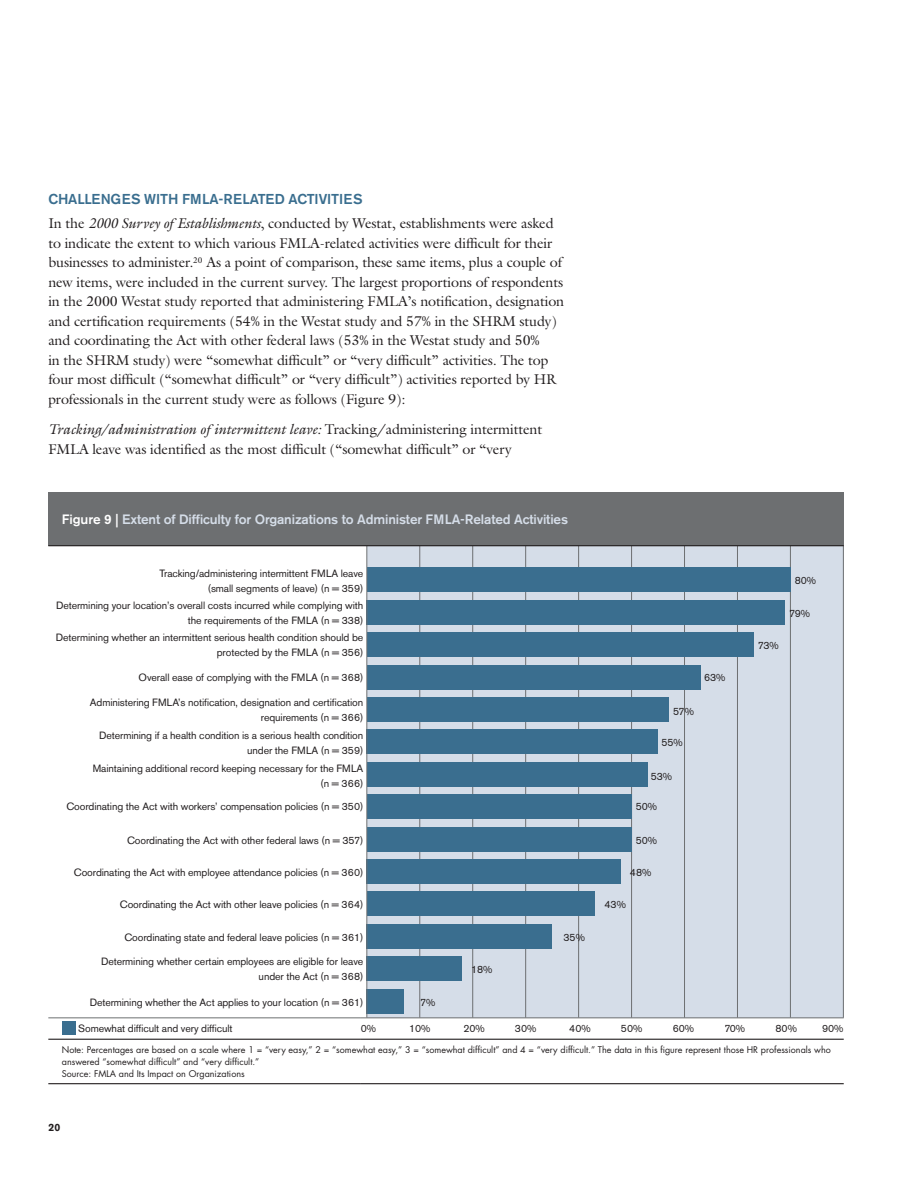
<style>
.page{position:relative;width:918px;height:1188px;background:#fff}
.page>*{position:absolute;margin:0;border:0;box-sizing:border-box;transform-origin:0 0}
.t1{font:14.25px/19.5px "Galliard";letter-spacing:-.01em;color:#231f20}
.t2{font:500 14.25px "Akzidenz Grotesk BE";letter-spacing:-.01em;color:#3a6e8f}
.t3{font:500 13.5px "Akzidenz Grotesk BE";letter-spacing:-.01em;color:#d5dde8}
.t4{font:10.5px/15px "Akzidenz Grotesk BE";letter-spacing:-.01em;color:#231f20;text-align:right}
.t5{font:700 10.5px "Akzidenz Grotesk BE";color:#231f20}
.t6{font:9px/12px "Futura";color:#231f20}
.s1{font-style:italic}
.s2{color:#fff}
</style>
<div class="page">
<div style="left:367px;top:521px;width:476px;height:497px;background:#d5dde8"></div>
<hr style="left:419px;top:537px;width:1px;height:481px;background:#6d6f71">
<hr style="left:472px;top:537px;width:1px;height:481px;background:#6d6f71">
<hr style="left:525px;top:537px;width:1px;height:481px;background:#6d6f71">
<hr style="left:578px;top:537px;width:1px;height:481px;background:#6d6f71">
<hr style="left:631px;top:537px;width:1px;height:481px;background:#6d6f71">
<hr style="left:684px;top:537px;width:1px;height:481px;background:#6d6f71">
<hr style="left:737px;top:537px;width:1px;height:481px;background:#6d6f71">
<hr style="left:790px;top:537px;width:1px;height:481px;background:#6d6f71">
<hr style="left:843px;top:522px;width:1px;height:496px;background:#6d6f71">
<div style="left:367px;top:989px;width:37px;height:24px;background:#3a6e8f"></div>
<div style="left:367px;top:957px;width:95px;height:24px;background:#3a6e8f"></div>
<div style="left:367px;top:924px;width:185px;height:25px;background:#3a6e8f"></div>
<div style="left:367px;top:892px;width:228px;height:24px;background:#3a6e8f"></div>
<div style="left:367px;top:859px;width:254px;height:25px;background:#3a6e8f"></div>
<div style="left:367px;top:827px;width:265px;height:24px;background:#3a6e8f"></div>
<div style="left:367px;top:795px;width:265px;height:24px;background:#3a6e8f"></div>
<div style="left:367px;top:762px;width:280px;height:24px;background:#3a6e8f"></div>
<div style="left:367px;top:730px;width:291px;height:24px;background:#3a6e8f"></div>
<div style="left:367px;top:697px;width:302px;height:25px;background:#3a6e8f"></div>
<div style="left:367px;top:665px;width:333px;height:24px;background:#3a6e8f"></div>
<div style="left:367px;top:633px;width:386px;height:24px;background:#3a6e8f"></div>
<div style="left:367px;top:600px;width:418px;height:24px;background:#3a6e8f"></div>
<div style="left:367px;top:568px;width:423px;height:24px;background:#3a6e8f"></div>
<hr style="left:366px;top:522px;width:1px;height:496px;background:#6d6f71">
<div style="left:48px;top:492px;width:796px;height:54px;background:#6d6f71"></div>
<hr style="left:48px;top:545px;width:796px;height:1px;background:#231f20">
<hr style="left:48px;top:1039px;width:313px;height:1px;background:#231f20">
<hr style="left:361px;top:1039px;width:483px;height:1px;background:#231f20">
<hr style="left:48px;top:1083px;width:313px;height:1px;background:#231f20">
<hr style="left:361px;top:1083px;width:483px;height:1px;background:#231f20">
<hr style="left:48px;top:1017px;width:313px;height:1px;background:#6d6f71">
<hr style="left:361px;top:1017px;width:483px;height:1px;background:#6d6f71">
<div style="left:62px;top:1021px;width:13px;height:13px;background:#3a6e8f"></div>
<h1 class="t2" style="left:48px;top:190px;width:316px">Challeng es With FMLA-Related Activities</h1>
<p class="t1" style="left:48px;top:214px;width:517px">In the <span class="s1">2000 Survey of Establishments</span>, conducted by Westat, establishments were asked to indicate the extent to which various FMLA-related activities were difficult for their businesses to administer. <sup>20</sup> As a point of comparison, these same items, plus a couple of new items, were included in the current survey. The largest proportions of respondents in the 2000 Westat study reported that administering FMLA’s notification, designation and certification requirements (54% in the Westat study and 57% in the SHRM study) and coordinating the Act with other federal laws (53% in the Westat study and 50%<br>in the SHRM study) were “somewhat difficult” or “very difficult” activities. The top four most difficult (“somewhat difficult” or “very difficult”) activities reported by HR professionals in the current study were as follows (Figure 9):</p>
<h1 class="t1" style="left:48px;top:419px;width:495px"><span class="s1">Tracking/administration of intermittent leave:</span> Tracking/administering intermittent<br>FMLA leave was identified as the most difficult (“somewhat difficult” or “very</h1>
<p class="t3" style="left:62px;top:511px;width:508px"><span class="s2">Figure 9 |</span> Extent of Difficulty for Organizations to Administer FMLA-Related Activities</p>
<p class="t4" style="left:160px;top:566px;width:205px">Tracking/administering intermittent FMLA leave (small segments of leave) (n = 359)</p>
<p class="t4" style="left:795px;top:573px;width:23px">80%</p>
<p class="t4" style="left:56px;top:598px;width:309px">Determining your location’s overall costs incurred while complying with the requirements of the FMLA (n = 338)</p>
<p class="t4" style="left:789px;top:606px;width:23px">79%</p>
<p class="t4" style="left:56px;top:630px;width:309px">Determining whether an intermittent serious health condition should be protected by the FMLA (n = 356)</p>
<p class="t4" style="left:758px;top:638px;width:23px">73%</p>
<p class="t4" style="left:139px;top:670px;width:226px">Overall ease of complying with the FMLA (n = 368)</p>
<p class="t4" style="left:704px;top:670px;width:23px">63%</p>
<p class="t4" style="left:90px;top:695px;width:275px">Administering FMLA’s notification, designation and certification requirements (n = 366)</p>
<p class="t4" style="left:673px;top:704px;width:23px">57%</p>
<p class="t4" style="left:99px;top:728px;width:266px">Determining if a health condition is a serious health condition under the FMLA (n = 359)</p>
<p class="t4" style="left:661px;top:735px;width:23px">55%</p>
<p class="t4" style="left:93px;top:761px;width:272px">Maintaining additional record keeping necessary for the FMLA (n = 366)</p>
<p class="t4" style="left:651px;top:769px;width:23px">53%</p>
<p class="t4" style="left:66px;top:799px;width:298px">Coordinating the Act with workers’ compensation policies (n = 350)</p>
<p class="t4" style="left:636px;top:799px;width:23px">50%</p>
<p class="t4" style="left:127px;top:833px;width:238px">Coordinating the Act with other federal laws (n = 357)</p>
<p class="t4" style="left:636px;top:833px;width:23px">50%</p>
<p class="t4" style="left:74px;top:865px;width:291px">Coordinating the Act with employee attendance policies (n = 360)</p>
<p class="t4" style="left:120px;top:897px;width:245px">Coordinating the Act with other leave policies (n = 364)</p>
<p class="t4" style="left:124px;top:930px;width:240px">Coordinating state and federal leave policies (n = 361)</p>
<p class="t4" style="left:101px;top:954px;width:264px">Determining whether certain employees are eligible for leave under the Act (n = 368)</p>
<p class="t4" style="left:630px;top:865px;width:23px">48%</p>
<p class="t4" style="left:605px;top:897px;width:23px">43%</p>
<p class="t4" style="left:564px;top:930px;width:23px">35%</p>
<p class="t4" style="left:471px;top:962px;width:23px">18%</p>
<p class="t4" style="left:90px;top:995px;width:275px">Determining whether the Act applies to your location (n = 361)</p>
<p class="t4" style="left:420px;top:995px;width:17px">7%</p>
<p class="t4" style="left:78px;top:1021px;width:156px">Somewhat difficult and very difficult</p>
<p class="t4" style="left:361px;top:1021px;width:17px">0%</p>
<p class="t4" style="left:409px;top:1021px;width:23px">10%</p>
<p class="t4" style="left:463px;top:1021px;width:23px">20%</p>
<p class="t4" style="left:515px;top:1021px;width:23px">30%</p>
<p class="t4" style="left:569px;top:1021px;width:23px">40%</p>
<p class="t4" style="left:621px;top:1021px;width:23px">50%</p>
<p class="t4" style="left:673px;top:1021px;width:23px">60%</p>
<p class="t4" style="left:724px;top:1021px;width:23px">70%</p>
<p class="t4" style="left:775px;top:1021px;width:23px">80%</p>
<p class="t4" style="left:822px;top:1021px;width:23px">90%</p>
<p class="t6" style="left:62px;top:1044px;width:771px">Note: Percentages are based on a scale where 1 = “very easy,” 2 = “somewhat easy,” 3 = “somewhat difficult” and 4 = “very difficult.” The data in this figure represent those HR professionals who answered “somewhat difficult” and “very difficult.”<br>Source: FMLA and Its Impact on Organizations</p>
<p class="t5" style="left:49px;top:1122px;width:13px">20</p>
</div>
